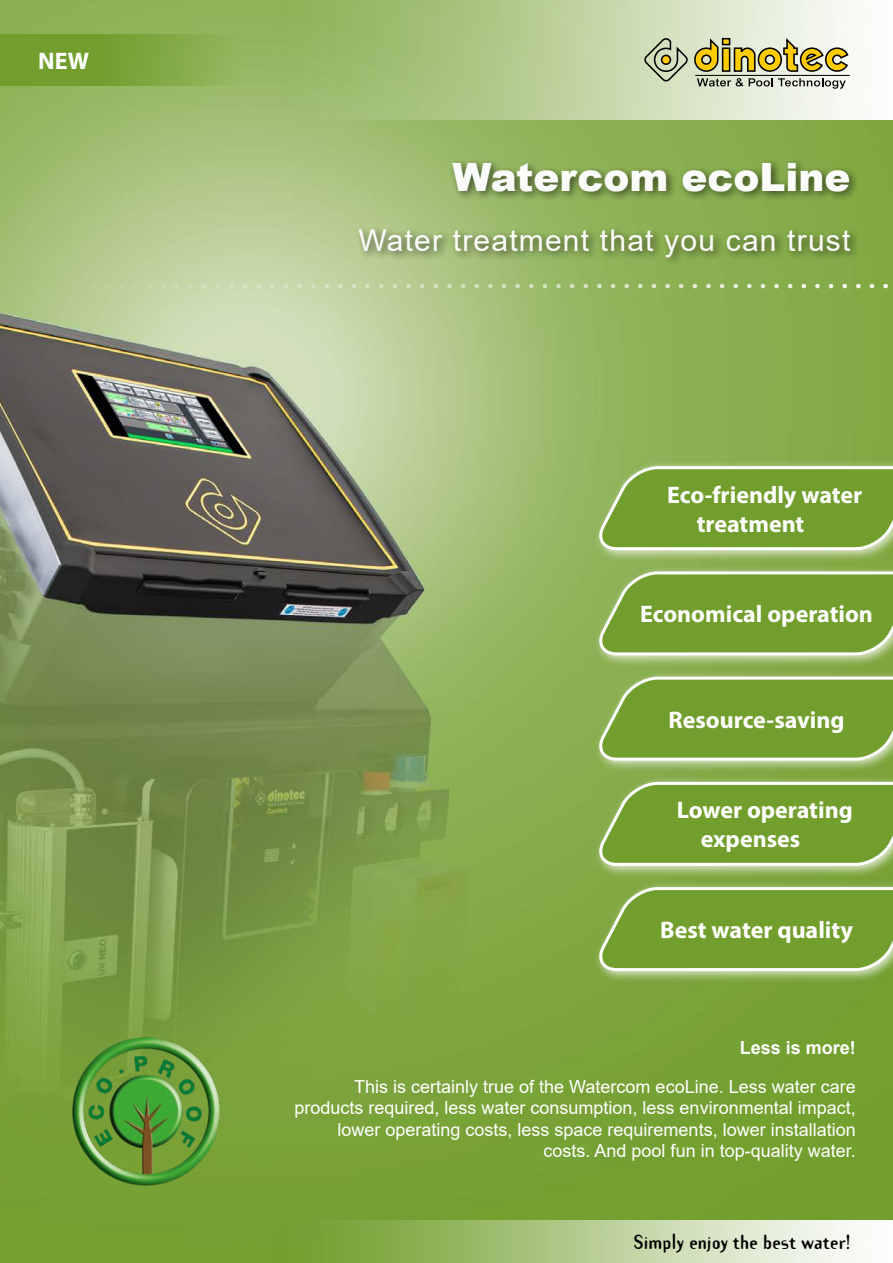
<style>
.page{position:relative;width:893px;height:1263px;background:#fff}
.page>*{position:absolute;margin:0;border:0;box-sizing:border-box;transform-origin:0 0}
.t1{font:900 39px "Arial";color:#fff}
.t2{font:30px "Arial";letter-spacing:.04em;color:#fff}
.t3{font:700 24px/28.8px "Myriad Pro";color:#fff}
.t4{font:18px/21.6px "Arial";color:#fff;text-align:right}
.t5{font:700 18px "Template Gothic";color:#000}
.t6{font:700 18px "Arial";color:#fff}
</style>
<div class="page">
<img style="left:0;top:0;width:893px;height:1263px">
<img style="left:279px;top:0;width:614px;height:119px">
<svg style="left:643px;top:36px;width:206px;height:53px;background:#bebc8e"></svg>
<hr style="left:695px;top:75px;width:155px;height:1px;background:#000">
<img style="left:0;top:119px;width:1px;height:1144px">
<div style="left:0;top:34px;width:268px;height:52px;background:linear-gradient(to right,#69971f,#94b661)"></div>
<img style="left:44px;top:1005px;width:205px;height:215px">
<img style="left:279px;top:1220px;width:614px;height:43px">
<div style="left:354px;top:158px;width:507px;height:110px;background:#000;opacity:.58"></div>
<div style="left:593px;top:460px;width:300px;height:102px;background:#fff;opacity:.75"></div>
<svg style="left:596px;top:465px;width:297px;height:87px;background:#81a843"></svg>
<div style="left:593px;top:565px;width:300px;height:102px;background:#fff;opacity:.75"></div>
<svg style="left:596px;top:570px;width:297px;height:87px;background:#80a843"></svg>
<div style="left:593px;top:671px;width:300px;height:102px;background:#fff;opacity:.75"></div>
<svg style="left:596px;top:675px;width:297px;height:87px;background:#80a742"></svg>
<div style="left:593px;top:776px;width:300px;height:102px;background:#fff;opacity:.75"></div>
<svg style="left:596px;top:780px;width:297px;height:87px;background:#80a741"></svg>
<div style="left:593px;top:881px;width:300px;height:102px;background:#fff;opacity:.75"></div>
<svg style="left:596px;top:885px;width:297px;height:87px;background:#7fa740"></svg>
<svg style="left:68px;top:284px;width:825px;height:4px;background:#b4cb8f"></svg>
<h3 class="t3" style="left:38px;top:46px;width:52px">NEW</h3>
<h1 class="t1" style="left:452px;top:149px;width:400px">Watercom ecoLine</h1>
<h2 class="t2" style="left:358px;top:220px;width:494px">Water treatment that you can trust</h2>
<h3 class="t3" style="left:697px;top:479px;width:167px;text-indent:-29px">Eco-friendly water treatment</h3>
<h3 class="t3" style="left:640px;top:599px;width:234px">Economical operation</h3>
<h3 class="t3" style="left:669px;top:704px;width:177px">Resource-saving</h3>
<h3 class="t3" style="left:701px;top:795px;width:153px;text-indent:-24px">Lower operating expenses</h3>
<h3 class="t3" style="left:660px;top:915px;width:194px">Best water quality</h3>
<p class="t6" style="left:740px;top:1035px;width:118px">Less is more!</p>
<p class="t4" style="left:294px;top:1075px;width:563px">This is certainly true of the Watercom ecoLine. Less water care products required, less water consumption, less environmental impact, lower operating costs, less space requirements, lower installation costs. And pool fun in top-quality water.</p>
<p class="t5" style="left:633px;top:1229px;width:219px">Simply enjoy the best water!</p>
</div>
